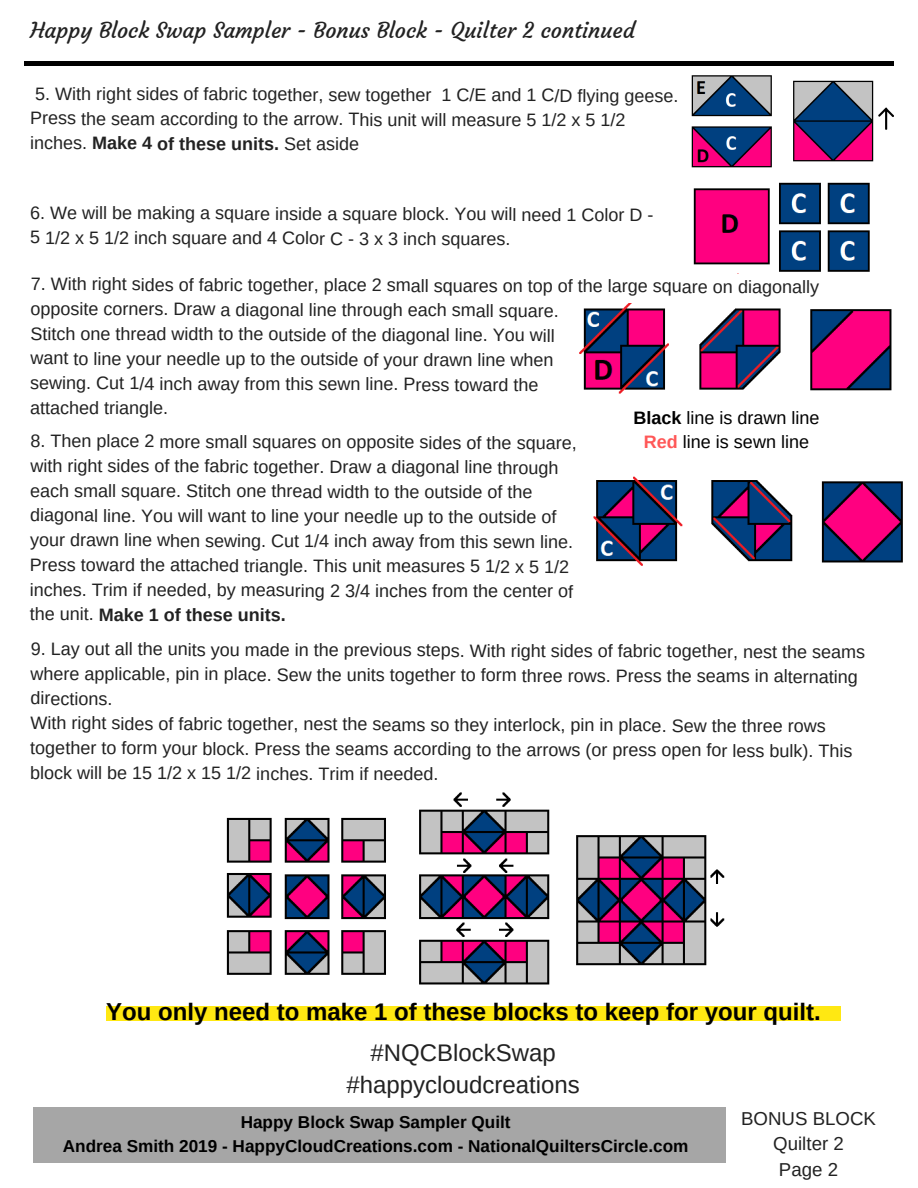
<style>
.page{position:relative;width:918px;height:1188px;background:#fff}
.page>*{position:absolute;margin:0;border:0;box-sizing:border-box;transform-origin:0 0}
.t1{font:700 24px "Arimo";color:#000}
.t2{font:24px/32.7px "Arimo";color:#222;text-align:center}
.t3{font:21.75px "Courgette";color:#222}
.t4{font:18.6px/26px "Arimo";color:#222;text-align:center}
.t5{font:18px/24.5px "Arimo";letter-spacing:-.005em;color:#222}
.t6{font:18px/24.8px "Arimo";color:#000;text-align:center}
.t7{font:700 17.1px/23.5px "Arimo";color:#000;text-align:center}
.s1{font-weight:700}
.s2{font-weight:700;color:#ff5757}
</style>
<div class="page">
<hr style="left:24px;top:61px;width:869px;height:4px;background:#000">
<img style="left:691px;top:75px;width:203px;height:93px">
<img style="left:693px;top:182px;width:177px;height:92px">
<img style="left:579px;top:304px;width:313px;height:90px">
<img style="left:593px;top:476px;width:310px;height:90px">
<div style="left:106px;top:1006px;width:735px;height:14px;background:#ffe812"></div>
<img style="left:226px;top:792px;width:499px;height:193px">
<div style="left:34px;top:1107px;width:692px;height:56px;background:#a6a6a6"></div>
<p class="t3" style="left:30px;top:16px;width:606px">Happy Block Swap Sampler - Bonus Block - Quilter 2 continued</p>
<p class="t5" style="left:30px;top:82px;width:650px">5. With right sides of fabric together, sew together 1 C/E and 1 C/D flying geese.<br>Press the seam according to the arrow. This unit will measure 5 1/2 x 5 1/2 inches. <span class="s1">Make 4 of these units.</span> Set aside</p>
<p class="t5" style="left:30px;top:202px;width:625px">6. We will be making a square inside a square block. You will need 1 Color D -<br>5 1/2 x 5 1/2 inch square and 4 Color C - 3 x 3 inch squares.</p>
<p class="t5" style="left:30px;top:273px;width:790px">7. With right sides of fabric together, place 2 small squares on top of the large square on diagonally opposite corners. Draw a diagonal line through each small square.<br>Stitch one thread width to the outside of the diagonal line. You will<br>want to line your needle up to the outside of your drawn line when<br>sewing. Cut 1/4 inch away from this sewn line. Press toward the<br>attached triangle.</p>
<p class="t5" style="left:30px;top:430px;width:548px">8. Then place 2 more small squares on opposite sides of the square, with right sides of the fabric together. Draw a diagonal line through each small square. Stitch one thread width to the outside of the diagonal line. You will want to line your needle up to the outside of your drawn line when sewing. Cut 1/4 inch away from this sewn line.<br>Press toward the attached triangle. This unit measures 5 1/2 x 5 1/2 inches. Trim if needed, by measuring 2 3/4 inches from the center of the unit. <span class="s1">Make 1 of these units.</span></p>
<p class="t6" style="left:633px;top:405px;width:188px"><span class="s1">Black</span> line is drawn line<br><span class="s2">Red</span> line is sewn line</p>
<p class="t5" style="left:30px;top:638px;width:836px;line-height:24px">9. Lay out all the units you made in the previous steps. With right sides of fabric together, nest the seams where applicable, pin in place. Sew the units together to form three rows. Press the seams in alternating directions.</p>
<p class="t5" style="left:30px;top:712px;width:824px">With right sides of fabric together, nest the seams so they interlock, pin in place. Sew the three rows together to form your block. Press the seams according to the arrows (or press open for less bulk). This block will be 15 1/2 x 15 1/2 inches. Trim if needed.</p>
<p class="t1" style="left:106px;top:995px;width:716px">You only need to make 1 of these blocks to keep for your quilt.</p>
<p class="t2" style="left:347px;top:1036px;width:235px">#NQCBlockSwap #happycloudcreations</p>
<p class="t7" style="left:63px;top:1111px;width:627px">Happy Block Swap Sampler Quilt<br>Andrea Smith 2019 - HappyCloudCreations.com - NationalQuiltersCircle.com</p>
<p class="t4" style="left:741px;top:1105px;width:136px">BONUS BLOCK<br>Quilter 2<br>Page 2</p>
</div>
